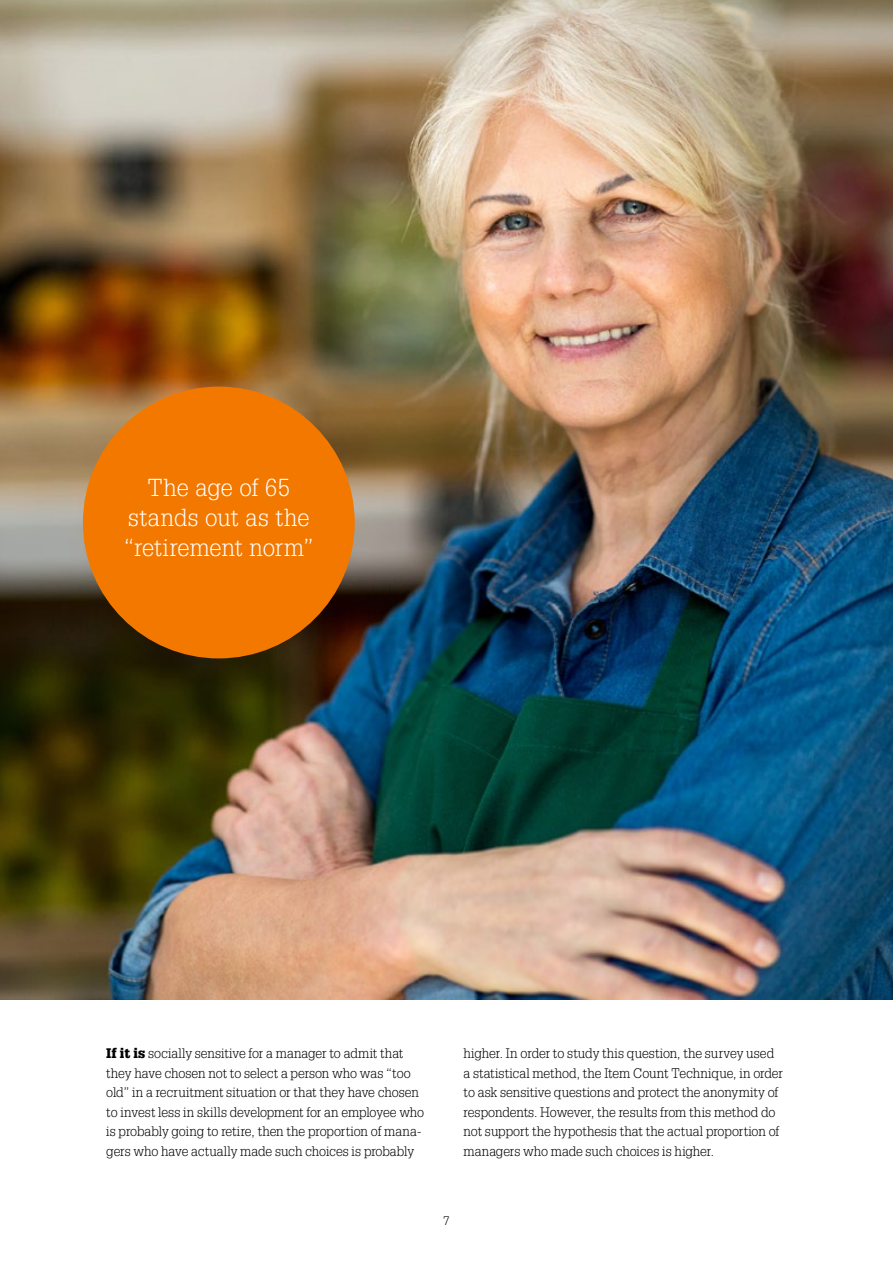
<style>
.page{position:relative;width:893px;height:1263px;background:#fff}
.page>*{position:absolute;margin:0;border:0;box-sizing:border-box;transform-origin:0 0}
.t1{font:300 24px/30px "Glypha LT Std";color:#fff;text-align:center}
.t2{font:300 13.5px/19.5px "Glypha LT Std";letter-spacing:-.01em;color:#000}
.t3{font:300 12px "Glypha LT Std";color:#000}
.s1{font-weight:900}
</style>
<div class="page">
<img style="left:0;top:0;width:893px;height:1000px">
<div style="left:83px;top:387px;width:272px;height:271px;background:#f37800;border-radius:50%"></div>
<h1 class="t1" style="left:124px;top:473px;width:191px">The age of 65 stands out as the “retirement norm”</h1>
<p class="t2" style="left:106px;top:1044px;width:319px"><span class="s1">If it is</span> socially sensitive for a manager to admit that they have chosen not to select a person who was “too old” in a recruitment situation or that they have chosen to invest less in skills development for an employee who is probably going to retire, then the proportion of mana&shy;gers who have actually made such choices is probably</p>
<p class="t2" style="left:463px;top:1044px;width:321px">higher. In order to study this question, the survey used a statistical method, the Item Count Technique, in order to ask sensitive questions and protect the anonymity of respondents. However, the results from this method do not support the hypothesis that the actual proportion of managers who made such choices is higher.</p>
<p class="t3" style="left:443px;top:1214px;width:7px">7</p>
</div>
